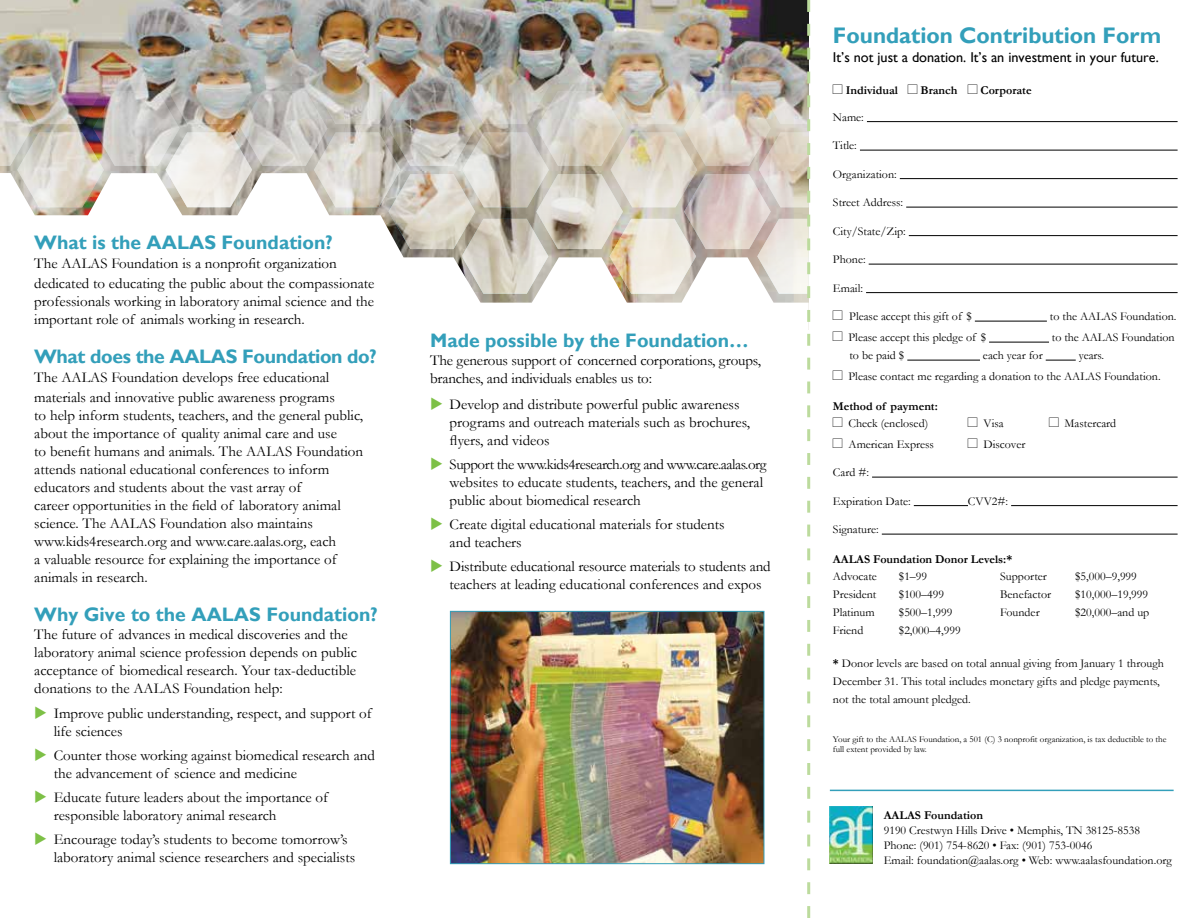
<style>
.page{position:relative;width:1202px;height:918px;background:#fff}
.page>*{position:absolute;margin:0;border:0;box-sizing:border-box;transform-origin:0 0}
.t1{font:700 22.5px "Gill Sans";color:#339fba}
.t2{font:700 19.5px "Gill Sans";color:#339fba}
.t3{font:700 19.5px "Gill Sans";letter-spacing:-.02em;color:#339fba}
.t4{font:15px/18px "Garamond";color:#000}
.t5{font:14.25px "Gill Sans";color:#000}
.t6{font:12px/15px "Garamond";color:#000}
.t7{font:700 12px/16.5px "Garamond";color:#000}
.t8{font:9px/10.5px "Garamond";color:#000}
.s1{color:#7dc046}
.s2{font-family:"Candid";font-weight:400}
.s3{font-family:"Candid"}
.s4{font-weight:400}
.s5{font-weight:700}
</style>
<div class="page">
<div style="left:829px;top:806px;width:44px;height:58px;background:#000;opacity:.75"></div>
<img style="left:452px;top:613px;width:310px;height:249px">
<div style="left:450px;top:611px;width:314px;height:253px;border:1px solid #339fba"></div>
<svg style="left:475px;top:294px;width:332px;height:9px"></svg>
<img style="left:0;top:0;width:807px;height:294px">
<hr style="left:867px;top:121px;width:310px;height:1px;background:#000">
<hr style="left:860px;top:150px;width:317px;height:1px;background:#000">
<hr style="left:899px;top:178px;width:278px;height:1px;background:#000">
<hr style="left:906px;top:207px;width:271px;height:1px;background:#000">
<hr style="left:908px;top:235px;width:269px;height:1px;background:#000">
<hr style="left:868px;top:264px;width:309px;height:1px;background:#000">
<hr style="left:866px;top:292px;width:311px;height:1px;background:#000">
<hr style="left:974px;top:321px;width:72px;height:1px;background:#000">
<hr style="left:989px;top:342px;width:60px;height:1px;background:#000">
<hr style="left:907px;top:360px;width:73px;height:1px;background:#000">
<hr style="left:1045px;top:360px;width:30px;height:1px;background:#000">
<hr style="left:872px;top:477px;width:305px;height:1px;background:#000">
<hr style="left:913px;top:505px;width:55px;height:1px;background:#000">
<hr style="left:1011px;top:505px;width:166px;height:1px;background:#000">
<hr style="left:881px;top:534px;width:296px;height:1px;background:#000">
<svg style="left:165px;top:132px;width:87px;height:75px"></svg>
<svg style="left:807px;top:0;width:3px;height:918px"></svg>
<hr style="left:830px;top:790px;width:343px;height:1px;background:#339fba">
<h2 class="t2" style="left:34px;top:231px;width:300px">What is the AALAS Foundation?</h2>
<p class="t4" style="left:34px;top:254px;width:342px;line-height:19.5px">The AALAS Foundation is a nonprofit organization dedicated to educating the public about the compassionate</p>
<p class="t4" style="left:34px;top:292px;width:341px">professionals working in laboratory animal science and the important role of animals working in research.</p>
<h2 class="t3" style="left:34px;top:345px;width:344px">What does the AALAS Foundation do?</h2>
<p class="t4" style="left:34px;top:368px;width:302px;line-height:19.5px">The AALAS Foundation develops free educational materials and innovative public awareness programs</p>
<p class="t4" style="left:34px;top:406px;width:330px">to help inform students, teachers, and the general public, about the importance of quality animal care and use<br>to benefit humans and animals. The AALAS Foundation attends national educational conferences to inform educators and students about the vast array of<br>career opportunities in the field of laboratory animal science. The AALAS Foundation also maintains www.kids4research.org and www.care.aalas.org, each<br>a valuable resource for explaining the importance of animals in research.</p>
<h2 class="t2" style="left:34px;top:603px;width:345px">Why Give to the AALAS Foundation?</h2>
<p class="t4" style="left:34px;top:625px;width:324px">The future of advances in medical discoveries and the laboratory animal science profession depends on public acceptance of biomedical research. Your tax-deductible donations to the AALAS Foundation help:</p>
<p class="t4" style="left:54px;top:704px;width:319px;text-indent:-20px"><span class="s1">◆</span> Improve public understanding, respect, and support of life sciences</p>
<p class="t4" style="left:54px;top:746px;width:323px;text-indent:-20px"><span class="s1">◆</span> Counter those working against biomedical research and the advancement of science and medicine</p>
<p class="t4" style="left:54px;top:788px;width:276px;text-indent:-20px"><span class="s1">◆</span> Educate future leaders about the importance of responsible laboratory animal research</p>
<p class="t4" style="left:54px;top:830px;width:303px;text-indent:-20px"><span class="s1">◆</span> Encourage today’s students to become tomorrow’s laboratory animal science researchers and specialists</p>
<h2 class="t2" style="left:430px;top:329px;width:320px">Made possible by the Foundation…</h2>
<p class="t4" style="left:430px;top:351px;width:332px">The generous support of concerned corporations, groups, branches, and individuals enables us to:</p>
<p class="t4" style="left:449px;top:395px;width:302px;text-indent:-20px"><span class="s1">◆</span> Develop and distribute powerful public awareness programs and outreach materials such as brochures, flyers, and videos</p>
<p class="t4" style="left:449px;top:455px;width:318px;text-indent:-20px"><span class="s1">◆</span> Support the www.kids4research.org and www.care.aalas.org websites to educate students, teachers, and the general public about biomedical research</p>
<p class="t4" style="left:449px;top:515px;width:277px;text-indent:-20px"><span class="s1">◆</span> Create digital educational materials for students and teachers</p>
<p class="t4" style="left:449px;top:557px;width:323px;text-indent:-20px"><span class="s1">◆</span> Distribute educational resource materials to students and teachers at leading educational conferences and expos</p>
<h1 class="t1" style="left:833px;top:22px;width:330px">Foundation Contribution Form</h1>
<p class="t5" style="left:833px;top:49px;width:327px">It’s not just a donation. It’s an investment in your future.</p>
<p class="t7" style="left:833px;top:82px;width:200px"><span class="s2">l</span> Individual <span class="s2">l</span> Branch <span class="s2">l</span> Corporate</p>
<p class="t6" style="left:833px;top:109px;width:33px">Name:</p>
<p class="t6" style="left:833px;top:138px;width:26px">Title:</p>
<p class="t6" style="left:833px;top:166px;width:65px">Organization:</p>
<p class="t6" style="left:833px;top:195px;width:72px">Street Address:</p>
<p class="t6" style="left:833px;top:223px;width:74px">City/State/Zip:</p>
<p class="t6" style="left:833px;top:252px;width:34px">Phone:</p>
<p class="t6" style="left:833px;top:280px;width:32px">Email:</p>
<p class="t6" style="left:833px;top:309px;width:140px"><span class="s3">l</span> Please accept this gift of $</p>
<p class="t6" style="left:1049px;top:309px;width:128px">to the AALAS Foundation.</p>
<p class="t6" style="left:833px;top:330px;width:155px"><span class="s3">l</span> Please accept this pledge of $</p>
<p class="t6" style="left:1052px;top:330px;width:124px">to the AALAS Foundation</p>
<p class="t6" style="left:849px;top:348px;width:56px">to be paid $</p>
<p class="t6" style="left:983px;top:348px;width:61px">each year for</p>
<p class="t6" style="left:833px;top:345px;width:329px;line-height:21px;text-indent:246px">years.<br><span class="s3">l</span> Please contact me regarding a donation to the AALAS Foundation.</p>
<p class="t7" style="left:833px;top:398px;width:106px">Method of payment: <span class="s2">l</span> <span class="s4">Check (enclosed)</span></p>
<p class="t6" style="left:968px;top:415px;width:37px"><span class="s3">l</span> Visa</p>
<p class="t6" style="left:1049px;top:415px;width:69px"><span class="s3">l</span> Mastercard</p>
<p class="t6" style="left:833px;top:436px;width:102px"><span class="s3">l</span> American Express</p>
<p class="t6" style="left:968px;top:436px;width:59px"><span class="s3">l</span> Discover</p>
<p class="t6" style="left:833px;top:465px;width:38px">Card #:</p>
<p class="t6" style="left:833px;top:493px;width:79px">Expiration Date:</p>
<p class="t6" style="left:968px;top:493px;width:42px">CVV2#:</p>
<p class="t6" style="left:833px;top:522px;width:47px">Signature:</p>
<p class="t7" style="left:833px;top:551px;width:181px">AALAS Foundation Donor Levels:*</p>
<p class="t6" style="left:833px;top:568px;width:46px">Advocate</p>
<p class="t6" style="left:899px;top:568px;width:30px">$1–99</p>
<p class="t6" style="left:833px;top:586px;width:45px">President</p>
<p class="t6" style="left:899px;top:586px;width:47px">$100–499</p>
<p class="t6" style="left:833px;top:604px;width:43px">Platinum</p>
<p class="t6" style="left:899px;top:604px;width:55px">$500–1,999</p>
<p class="t6" style="left:833px;top:622px;width:32px">Friend</p>
<p class="t6" style="left:899px;top:622px;width:63px">$2,000–4,999</p>
<p class="t6" style="left:833px;top:654px;width:332px;line-height:18px"><span class="s5">*</span> Donor levels are based on total annual giving from January 1 through<br>December 31. This total includes monetary gifts and pledge payments, not the total amount pledged.</p>
<p class="t8" style="left:833px;top:733px;width:335px">Your gift to the AALAS Foundation, a 501 (C) 3 nonprofit organization, is tax deductible to the full extent provided by law.</p>
<p class="t6" style="left:1000px;top:568px;width:48px">Supporter</p>
<p class="t6" style="left:1075px;top:568px;width:63px">$5,000–9,999</p>
<p class="t6" style="left:1000px;top:586px;width:52px">Benefactor</p>
<p class="t6" style="left:1075px;top:586px;width:74px">$10,000–19,999</p>
<p class="t6" style="left:1000px;top:604px;width:41px">Founder</p>
<p class="t6" style="left:1075px;top:604px;width:76px">$20,000–and up</p>
<p class="t7" style="left:883px;top:807px;width:101px">AALAS Foundation</p>
<p class="t6" style="left:883px;top:822px;width:290px">9190 Crestwyn Hills Drive • Memphis, TN 38125-8538<br>Phone: (901) 754-8620 • Fax: (901) 753-0046<br>Email: foundation@aalas.org • Web: www.aalasfoundation.org</p>
</div>
